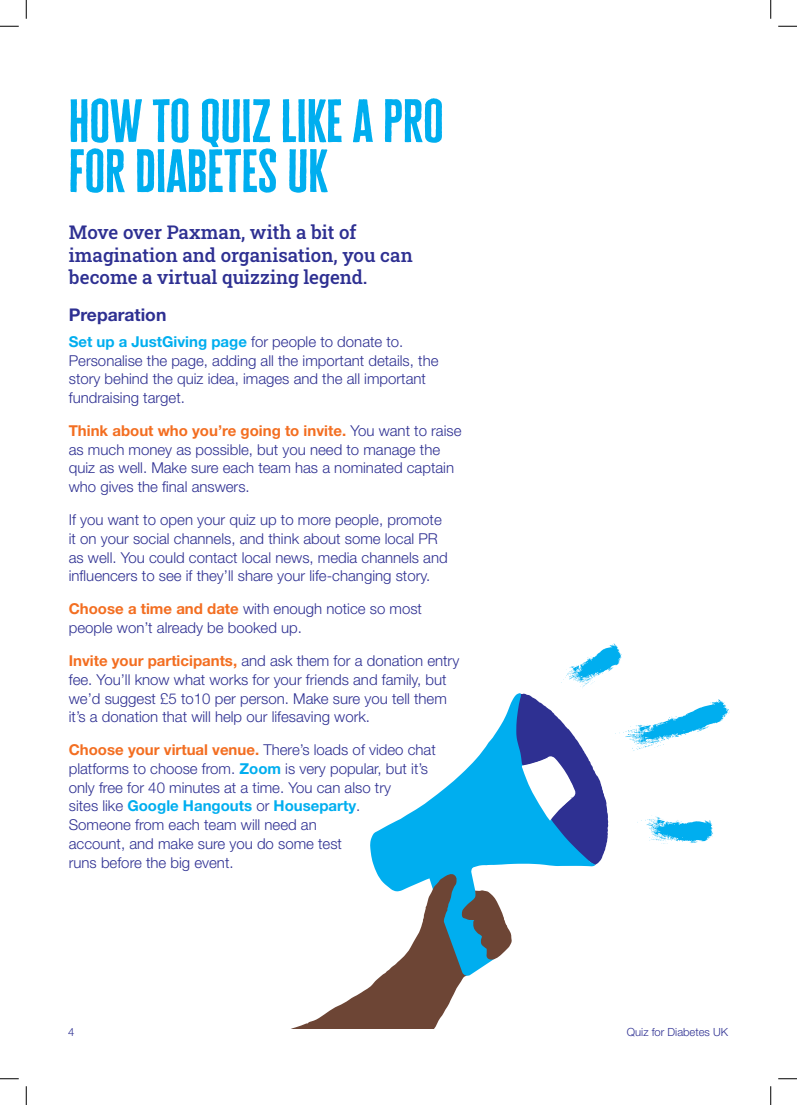
<style>
.page{position:relative;width:797px;height:1105px;background:#fff}
.page>*{position:absolute;margin:0;border:0;box-sizing:border-box;transform-origin:0 0}
.t1{font:50px/50px "Cheddar Gothic Sans";color:#00aeef}
.t2{font:18.75px/22.5px "Roboto Slab";color:#2e3092}
.t3{font:700 17.5px "Helvetica Neue LT Std";color:#2e3092}
.t4{font:300 15px/18.8px "Helvetica Neue LT Std";color:#2e3092}
.t5{font:300 11.25px "Helvetica Neue LT Std";color:#2e3092}
.s1{font-weight:700;color:#00aeef}
.s2{font-weight:700;color:#f36e21}
</style>
<div class="page">
<svg style="left:615px;top:699px;width:114px;height:52px"></svg>
<svg style="left:561px;top:643px;width:61px;height:45px"></svg>
<svg style="left:637px;top:815px;width:76px;height:29px"></svg>
<svg style="left:293px;top:694px;width:315px;height:334px"></svg>
<svg style="left:0;top:25px;width:19px;height:2px"></svg>
<svg style="left:778px;top:25px;width:19px;height:2px"></svg>
<svg style="left:0;top:1078px;width:19px;height:1px"></svg>
<svg style="left:778px;top:1078px;width:19px;height:1px"></svg>
<svg style="left:25px;top:0;width:2px;height:19px"></svg>
<svg style="left:25px;top:1086px;width:2px;height:19px"></svg>
<svg style="left:770px;top:0;width:1px;height:19px"></svg>
<svg style="left:770px;top:1086px;width:1px;height:19px"></svg>
<p class="t1" style="left:69px;top:96px;width:376px">HOW TO QUIZ LIKE A PRO<br>FOR DIABETES UK</p>
<p class="t2" style="left:69px;top:221px;width:345px">Move over Paxman, with a bit of imagination and organisation, you can become a virtual quizzing legend.</p>
<p class="t3" style="left:69px;top:304px;width:99px">Preparation</p>
<p class="t4" style="left:69px;top:332px;width:371px"><span class="s1">Set up a JustGiving page</span> for people to donate to.<br>Personalise the page, adding all the important details, the story behind the quiz idea, images and the all important fundraising target.</p>
<p class="t4" style="left:69px;top:421px;width:394px"><span class="s2">Think about who you’re going to invite.</span> You want to raise as much money as possible, but you need to manage the quiz as well. Make sure each team has a nominated captain who gives the final answers.</p>
<p class="t4" style="left:69px;top:510px;width:380px">If you want to open your quiz up to more people, promote it on your social channels, and think about some local PR as well. You could contact local news, media channels and influencers to see if they’ll share your life-changing story.</p>
<p class="t4" style="left:69px;top:599px;width:355px"><span class="s2">Choose a time and date</span> with enough notice so most people won’t already be booked up.</p>
<p class="t4" style="left:69px;top:651px;width:392px"><span class="s2">Invite your participants,</span> and ask them for a donation entry fee. You’ll know what works for your friends and family, but we’d suggest £5 to10 per person. Make sure you tell them it’s a donation that will help our lifesaving work.</p>
<p class="t4" style="left:69px;top:740px;width:368px"><span class="s2">Choose your virtual venue.</span> There’s loads of video chat platforms to choose from. <span class="s1">Zoom</span> is very popular, but it’s only free for 40 minutes at a time. You can also try<br>sites like <span class="s1">Google Hangouts</span> or <span class="s1">Houseparty</span>.<br>Someone from each team will need an<br>account, and make sure you do some test<br>runs before the big event.</p>
<p class="t5" style="left:68px;top:1025px;width:8px">4</p>
<p class="t5" style="left:627px;top:1025px;width:103px">Quiz for Diabetes UK</p>
</div>
